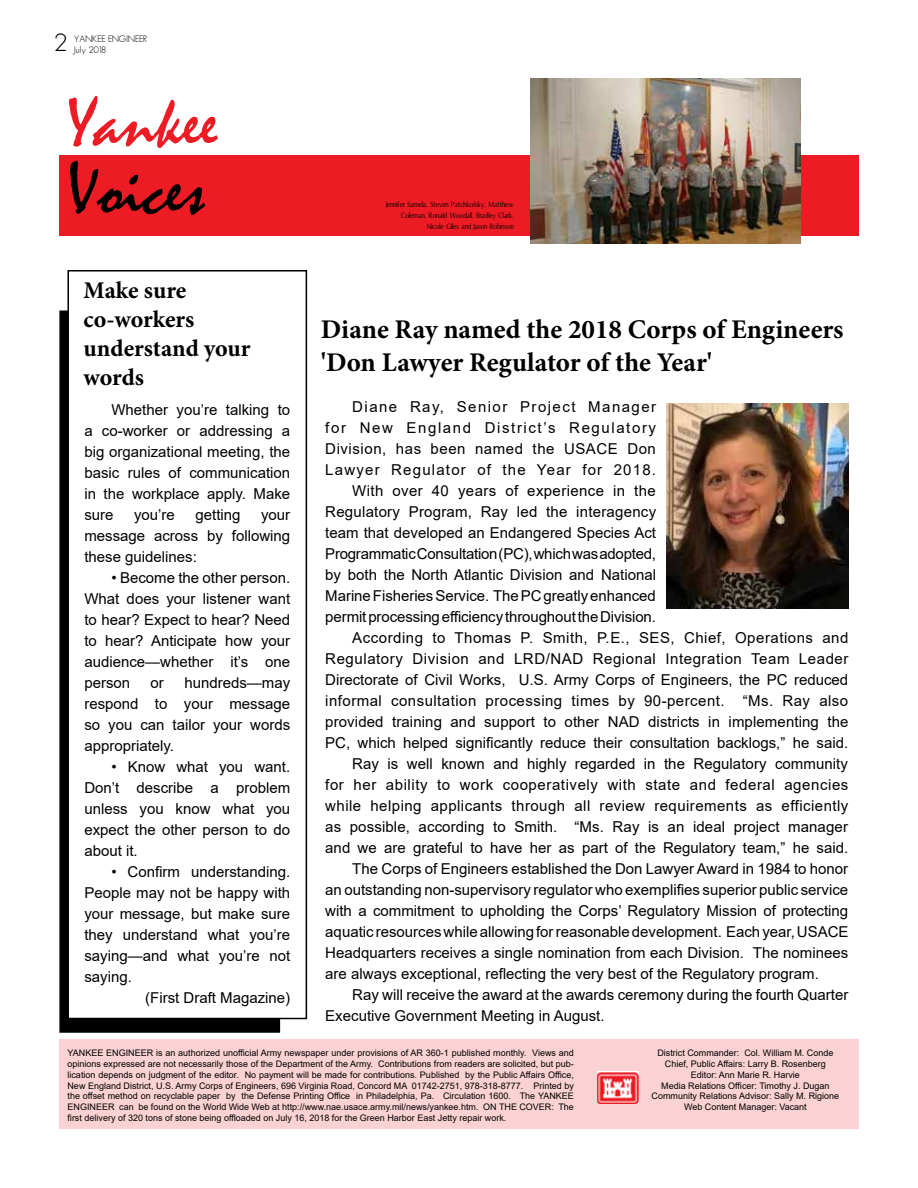
<style>
.page{position:relative;width:918px;height:1188px;background:#fff}
.page>*{position:absolute;margin:0;border:0;box-sizing:border-box;transform-origin:0 0}
.t1{font:72px "Mistral";color:#ed1c24}
.t2{font:72px "Mistral";color:#000}
.t3{font:700 27px/32.4px "Minion Pro";color:#000}
.t4{font:700 24px/28.8px "Minion Pro";color:#000}
.t5{font:300 24px "Futura";color:#000}
.t6{font:15px/21px "Arial";color:#000;text-align:justify}
.t7{font:15px "Arial";letter-spacing:.03em;color:#000}
.t8{font:15px "Arial";letter-spacing:.04em;color:#000}
.t9{font:15px "Arial";letter-spacing:.035em;color:#000}
.t10{font:15px "Arial";letter-spacing:.105em;color:#000}
.t11{font:15px "Arial";letter-spacing:.08em;color:#000}
.t12{font:15px "Arial";letter-spacing:.025em;color:#000}
.t13{font:15px "Arial";letter-spacing:.095em;color:#000}
.t14{font:9px/10.8px "Arial";color:#000;text-align:justify}
.t15{font:9px/10.8px "Oxford Th";color:#000;text-align:right}
.t16{font:300 9px/10.8px "Futura";color:#000}
</style>
<div class="page">
<div style="left:60px;top:311px;width:219px;height:721px;background:#000"></div>
<div style="left:68px;top:271px;width:238px;height:747px;background:#fff"></div>
<div style="left:68px;top:270px;width:239px;height:749px;border:2px solid #000"></div>
<div style="left:59px;top:155px;width:800px;height:81px;background:#ed1c24"></div>
<div style="left:59px;top:1039px;width:800px;height:90px;background:#fbd2d3"></div>
<img style="left:597px;top:1072px;width:41px;height:32px">
<img style="left:531px;top:79px;width:269px;height:164px">
<img style="left:667px;top:404px;width:181px;height:204px">
<h3 class="t5" style="left:54px;top:27px;width:14px">2</h3>
<p class="t16" style="left:74px;top:33px;width:74px">YANKEE ENGINEER<br>July 2018</p>
<h1 class="t1" style="left:68px;top:79px;width:152px">Yankee</h1>
<h1 class="t2" style="left:68px;top:147px;width:139px">Voices</h1>
<h3 class="t4" style="left:84px;top:276px;width:168px">Make sure co-workers understand your words</h3>
<p class="t6" style="left:84px;top:399px;width:207px;text-indent:27px">Whether you’re talking to a co-worker or addressing a big organizational meeting, the basic rules of communication in the workplace apply. Make sure</p>
<p class="t6" style="left:134px;top:504px;width:42px">you’re</p>
<p class="t6" style="left:195px;top:504px;width:47px">getting</p>
<p class="t6" style="left:84px;top:504px;width:207px;text-indent:177px">your message across by following these guidelines:</p>
<p class="t6" style="left:84px;top:567px;width:207px;text-indent:27px">• Become the other person.<br>What does your listener want to hear? Expect to hear? Need to hear? Anticipate how your audience—whether it’s one person</p>
<p class="t6" style="left:84px;top:672px;width:207px;text-indent:100px">hundreds—may respond to your message so you can tailor your words appropriately.</p>
<p class="t6" style="left:84px;top:756px;width:207px;text-indent:27px">• Know what you want.<br>Don’t describe a problem unless you know what you expect the other person to do about it.</p>
<p class="t6" style="left:111px;top:861px;width:180px">• Confirm understanding.</p>
<p class="t6" style="left:84px;top:882px;width:207px">People may not be happy with</p>
<p class="t6" style="left:84px;top:903px;width:207px">your message, but make sure</p>
<p class="t6" style="left:84px;top:924px;width:207px">they understand what you’re</p>
<p class="t6" style="left:84px;top:945px;width:207px">saying—and what you’re not</p>
<p class="t6" style="left:84px;top:966px;width:49px">saying.</p>
<p class="t6" style="left:145px;top:987px;width:147px">(First Draft Magazine)</p>
<p class="t6" style="left:151px;top:672px;width:15px">or</p>
<p class="t15" style="left:386px;top:199px;width:129px">Jennifer Samela, Steven Patchkofsky, Matthew<br>Coleman, Ronald Woodall, Bradley Clark,<br>Nicole Giles and Jason Robinson</p>
<h2 class="t3" style="left:321px;top:313px;width:524px">Diane Ray named the 2018 Corps of Engineers 'Don Lawyer Regulator of the Year'</h2>
<p class="t13" style="left:352px;top:397px;width:305px">Diane Ray, Senior Project Manager</p>
<p class="t10" style="left:325px;top:418px;width:332px">for New England District’s Regulatory</p>
<p class="t9" style="left:325px;top:439px;width:332px">Division, has been named the USACE Don</p>
<p class="t11" style="left:325px;top:460px;width:332px">Lawyer Regulator of the Year for 2018.</p>
<p class="t12" style="left:352px;top:481px;width:305px">With over 40 years of experience in the</p>
<p class="t6" style="left:325px;top:501px;width:332px">Regulatory Program, Ray led the interagency</p>
<p class="t6" style="left:325px;top:522px;width:332px">team that developed an Endangered Species Act</p>
<p class="t6" style="left:325px;top:543px;width:332px">Programmatic Consultation (PC), which was adopted,</p>
<p class="t6" style="left:325px;top:564px;width:332px">by both the North Atlantic Division and National</p>
<p class="t6" style="left:325px;top:585px;width:332px">Marine Fisheries Service. The PC greatly enhanced</p>
<p class="t6" style="left:325px;top:606px;width:332px">permit processing efficiency throughout the Division.</p>
<p class="t9" style="left:352px;top:628px;width:498px">According to Thomas P. Smith, P.E., SES, Chief, Operations and</p>
<p class="t8" style="left:325px;top:649px;width:525px">Regulatory Division and LRD/NAD Regional Integration Team Leader</p>
<p class="t6" style="left:325px;top:669px;width:525px">Directorate of Civil Works, U.S. Army Corps of Engineers, the PC reduced</p>
<p class="t7" style="left:325px;top:691px;width:524px">informal consultation processing times by 90-percent. “Ms. Ray also</p>
<p class="t6" style="left:325px;top:711px;width:525px">provided training and support to other NAD districts in implementing the</p>
<p class="t6" style="left:325px;top:732px;width:524px">PC, which helped significantly reduce their consultation backlogs,” he said.</p>
<p class="t6" style="left:352px;top:753px;width:497px">Ray is well known and highly regarded in the Regulatory community</p>
<p class="t8" style="left:325px;top:775px;width:525px">for her ability to work cooperatively with state and federal agencies</p>
<p class="t7" style="left:325px;top:796px;width:525px">while helping applicants through all review requirements as efficiently</p>
<p class="t6" style="left:325px;top:816px;width:524px">as possible, according to Smith. “Ms. Ray is an ideal project manager</p>
<p class="t6" style="left:325px;top:837px;width:524px">and we are grateful to have her as part of the Regulatory team,” he said.</p>
<p class="t6" style="left:352px;top:858px;width:497px">The Corps of Engineers established the Don Lawyer Award in 1984 to honor</p>
<p class="t6" style="left:325px;top:879px;width:525px">an outstanding non-supervisory regulator who exemplifies superior public service</p>
<p class="t6" style="left:325px;top:900px;width:525px">with a commitment to upholding the Corps’ Regulatory Mission of protecting</p>
<p class="t6" style="left:325px;top:921px;width:525px">aquatic resources while allowing for reasonable development. Each year, USACE</p>
<p class="t6" style="left:325px;top:942px;width:524px">Headquarters receives a single nomination from each Division. The nominees</p>
<p class="t6" style="left:325px;top:963px;width:495px">are always exceptional, reflecting the very best of the Regulatory program.</p>
<p class="t6" style="left:352px;top:984px;width:498px">Ray will receive the award at the awards ceremony during the fourth Quarter</p>
<p class="t6" style="left:325px;top:1005px;width:281px">Executive Government Meeting in August.</p>
<p class="t14" style="left:68px;top:1048px;width:508px">YANKEE ENGINEER is an authorized unofficial Army newspaper under provisions of AR 360-1 published monthly. Views and opinions expressed are not necessarily those of the Department of the Army. Contributions from readers are solicited, but pub&shy;lication depends on judgment of the editor. No payment will be made for contributions. Published by the Public Affairs Office, New England District, U.S. Army Corps of Engineers, 696 Virginia Road, Concord MA 01742-2751, 978-318-8777. Printed by the offset method on recyclable paper by the Defense Printing Office in Philadelphia, Pa. Circulation 1600. The YANKEE ENGINEER can be found on the World Wide Web at http://www.nae.usace.army.mil/news/yankee.htm. ON THE COVER: The first delivery of 320 tons of stone being offloaded on July 16, 2018 for the Green Harbor East Jetty repair work.</p>
<p class="t14" style="left:652px;top:1048px;width:189px;text-align:center">District Commander: Col. William M. Conde Chief, Public Affairs: Larry B. Rosenberg Editor: Ann Marie R. Harvie<br>Media Relations Officer: Timothy J. Dugan Community Relations Advisor: Sally M. Rigione Web Content Manager: Vacant</p>
</div>
